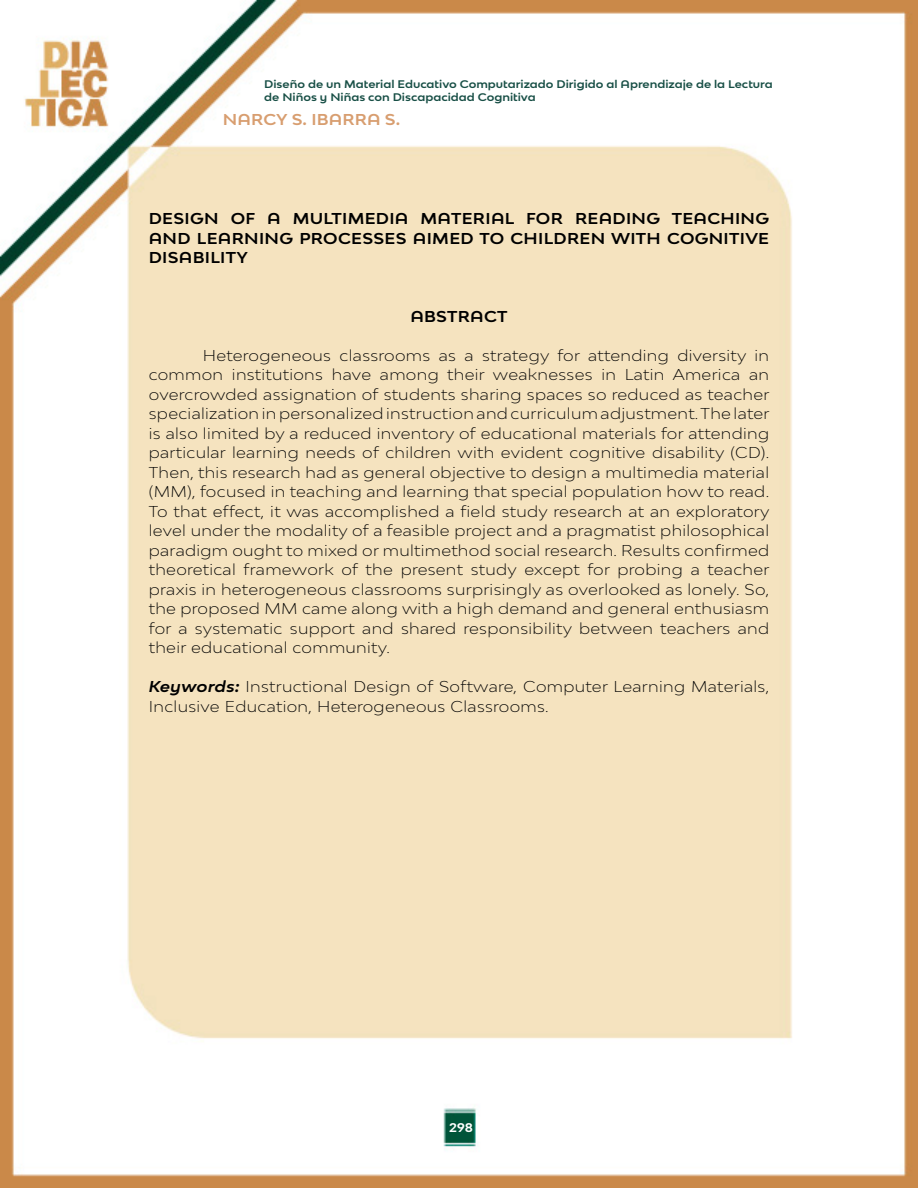
<style>
.page{position:relative;width:918px;height:1188px;background:#fff}
.page>*{position:absolute;margin:0;border:0;box-sizing:border-box;transform-origin:0 0}
.t1{font:300 expanded 15px/19.5px "Bw Modelica";letter-spacing:.02em;color:#000;text-align:justify}
.t2{font:700 expanded 15px/19.5px "Bw Modelica SS01";letter-spacing:.02em;color:#000;text-align:justify}
.t3{font:700 expanded 15px "Bw Modelica SS01";letter-spacing:.01em;color:#d89e70}
.t4{font:700 expanded 12px "Bw Modelica SS01";color:#fff}
.t5{font:700 expanded 10.5px/12.6px "Bw Modelica SS01";color:#184f46}
.s1{font-family:"Bw Modelica SS01";font-weight:700;font-style:italic}
</style>
<div class="page">
<img style="left:0;top:0;width:918px;height:1188px">
<p class="t5" style="left:264px;top:78px;width:510px">Diseño de un Material Educativo Computarizado Dirigido al Aprendizaje de la Lectura de Niños y Niñas con Discapacidad Cognitiva</p>
<p class="t3" style="left:223px;top:110px;width:179px">NARCY S. IBARRA S.</p>
<p class="t2" style="left:149px;top:209px;width:622px">DESIGN OF A MULTIMEDIA MATERIAL FOR READING TEACHING AND LEARNING PROCESSES AIMED TO CHILDREN WITH COGNITIVE DISABILITY</p>
<p class="t2" style="left:410px;top:306px;width:99px">ABSTRACT</p>
<p class="t1" style="left:149px;top:345px;width:622px;text-indent:54px">Heterogeneous classrooms as a strategy for attending diversity in common institutions have among their weaknesses in Latin America an overcrowded assignation of students sharing spaces so reduced as teacher specialization in personalized instruction and curriculum adjustment. The later is also limited by a reduced inventory of educational materials for attending particular learning needs of children with evident cognitive disability (CD).<br>Then, this research had as general objective to design a multimedia material (MM), focused in teaching and learning that special population how to read.<br>To that effect, it was accomplished a field study research at an exploratory level under the modality of a feasible project and a pragmatist philosophical paradigm ought to mixed or multimethod social research. Results confirmed theoretical framework of the present study except for probing a teacher praxis in heterogeneous classrooms surprisingly as overlooked as lonely. So, the proposed MM came along with a high demand and general enthusiasm for a systematic support and shared responsibility between teachers and their educational community.</p>
<p class="t1" style="left:149px;top:677px;width:622px"><span class="s1">Keywords:</span> Instructional Design of Software, Computer Learning Materials,<br>Inclusive Education, Heterogeneous Classrooms.</p>
<p class="t4" style="left:449px;top:1119px;width:25px">298</p>
</div>
